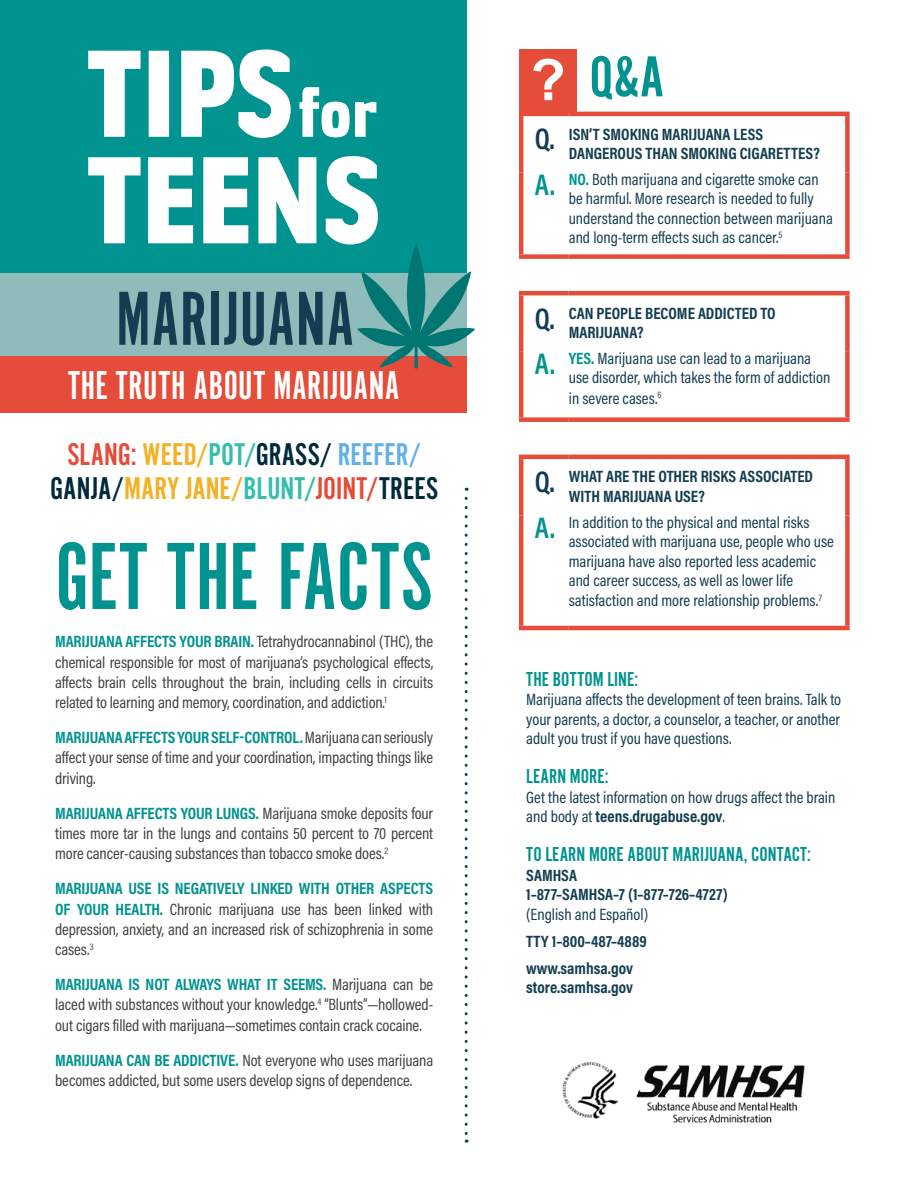
<style>
.page{position:relative;width:918px;height:1188px;background:#fff}
.page>*{position:absolute;margin:0;border:0;box-sizing:border-box;transform-origin:0 0}
.t1{font:99px "Alternate Got No 1 D";letter-spacing:.005em;color:#009390}
.t2{font:79.5px "Alternate Got No 1 D";letter-spacing:.01em;color:#133d50}
.t3{font:60px "Alternate Got No 2 D";color:#009390}
.t4{font:700 57.6px "Arial";color:#fff}
.t5{font:41.85px "Alternate Got No 1 D";letter-spacing:.01em;color:#fff}
.t6{font:32.7px/34.3px "Alternate Got No 2 D";letter-spacing:.005em;color:#002a3b;text-align:center}
.Body_Copy_1{font:600 30px "Acumin Pro Cond";color:#133d50}
.Body_Copy_1-2{font:600 30px "Acumin Pro Cond";color:#009390}
.Body_Copy_1-3{font:21px "Alternate Got No 2 D";color:#009390}
.Body_Copy_1-4{font:16.5px/20.2px "Acumin Pro Cond";letter-spacing:-.01em;color:#414042;text-align:justify}
.Body_Copy_1-5{font:16.5px/19.5px "Acumin Pro Cond";color:#133d50}
.Body_Copy_1-6{font:700 16.5px/19.5px "Acumin Pro Cond";color:#133d50}
.s1{color:#e54c39}
.s2{color:#f3b125}
.s3{color:#36bead}
.s4{color:#61b1e8}
.s5{font-weight:700;color:#009390}
.s6{font-weight:700}
</style>
<div class="page">
<div style="left:0;top:0;width:466px;height:380px;background:#009390"></div>
<div style="left:0;top:355px;width:466px;height:58px;background:#e54c39"></div>
<div style="left:0;top:273px;width:466px;height:82px;background:#8ebcbb"></div>
<svg style="left:88px;top:50px;width:203px;height:88px"></svg>
<svg style="left:300px;top:87px;width:76px;height:50px"></svg>
<div style="left:519px;top:50px;width:58px;height:63px;background:#e54c39"></div>
<svg style="left:465px;top:498px;width:3px;height:645px"></svg>
<svg style="left:88px;top:156px;width:387px;height:213px"></svg>
<hr style="left:519px;top:112px;width:50px;height:4px;background:#e54c39">
<hr style="left:519px;top:116px;width:4px;height:57px;background:#e54c39">
<hr style="left:569px;top:112px;width:281px;height:4px;background:#e54c39">
<div style="left:845px;top:116px;width:5px;height:57px;background:#e54c39"></div>
<hr style="left:519px;top:173px;width:4px;height:81px;background:#e54c39">
<div style="left:845px;top:173px;width:5px;height:81px;background:#e54c39"></div>
<div style="left:519px;top:254px;width:50px;height:5px;background:#e54c39"></div>
<div style="left:569px;top:254px;width:281px;height:5px;background:#e54c39"></div>
<hr style="left:519px;top:291px;width:50px;height:4px;background:#e54c39">
<hr style="left:519px;top:295px;width:4px;height:57px;background:#e54c39">
<hr style="left:569px;top:291px;width:281px;height:4px;background:#e54c39">
<div style="left:845px;top:295px;width:5px;height:57px;background:#e54c39"></div>
<hr style="left:519px;top:352px;width:4px;height:65px;background:#e54c39">
<div style="left:845px;top:352px;width:5px;height:65px;background:#e54c39"></div>
<div style="left:519px;top:417px;width:50px;height:5px;background:#e54c39"></div>
<div style="left:569px;top:417px;width:281px;height:5px;background:#e54c39"></div>
<hr style="left:519px;top:455px;width:50px;height:4px;background:#e54c39">
<hr style="left:519px;top:459px;width:4px;height:56px;background:#e54c39">
<hr style="left:569px;top:455px;width:281px;height:4px;background:#e54c39">
<div style="left:845px;top:459px;width:5px;height:56px;background:#e54c39"></div>
<hr style="left:519px;top:515px;width:4px;height:111px;background:#e54c39">
<div style="left:845px;top:515px;width:5px;height:111px;background:#e54c39"></div>
<hr style="left:519px;top:626px;width:50px;height:4px;background:#e54c39">
<hr style="left:569px;top:626px;width:281px;height:4px;background:#e54c39">
<img style="left:562px;top:1062px;width:57px;height:56px">
<img style="left:636px;top:1065px;width:169px;height:58px">
<p class="t2" style="left:116px;top:277px;width:240px">MARIJUANA</p>
<p class="t5" style="left:68px;top:363px;width:333px">THE TRUTH ABOUT MARIJUANA</p>
<p class="t6" style="left:50px;top:438px;width:390px"><span class="s1">SLANG:</span> <span class="s2">WEED/</span><span class="s3">POT/</span>GRASS/ <span class="s4">REEFER/<br></span>GANJA/<span class="s2">MARY JANE/</span><span class="s3">BLUNT/</span><span class="s1">JOINT/</span>TREES</p>
<p class="t1" style="left:55px;top:524px;width:379px">GET THE FACTS</p>
<p class="Body_Copy_1-4" style="left:55px;top:631px;width:380px"><span class="s5">MARIJUANA AFFECTS YOUR BRAIN.</span> Tetrahydrocannabinol (THC), the chemical responsible for most of marijuana’s psychological effects, affects brain cells throughout the brain, including cells in circuits related to learning and memory, coordination, and addiction.<sup>1</sup></p>
<p class="Body_Copy_1-4" style="left:55px;top:727px;width:380px"><span class="s5">MARIJUANA AFFECTS YOUR SELF-CONTROL.</span> Marijuana can seriously affect your sense of time and your coordination, impacting things like driving.</p>
<p class="Body_Copy_1-4" style="left:55px;top:803px;width:380px"><span class="s5">MARIJUANA AFFECTS YOUR LUNGS.</span> Marijuana smoke deposits four times more tar in the lungs and contains 50 percent to 70 percent more cancer-causing substances than tobacco smoke does.<sup>2</sup></p>
<p class="Body_Copy_1-4" style="left:55px;top:878px;width:380px"><span class="s5">MARIJUANA USE IS NEGATIVELY LINKED WITH OTHER ASPECTS OF YOUR HEALTH.</span> Chronic marijuana use has been linked with depression, anxiety, and an increased risk of schizophrenia in some cases.<sup>3</sup></p>
<p class="Body_Copy_1-4" style="left:55px;top:974px;width:380px"><span class="s5">MARIJUANA IS NOT ALWAYS WHAT IT SEEMS.</span> Marijuana can be laced with substances without your knowledge.<sup>4</sup> “Blunts”—hollowed-</p>
<p class="Body_Copy_1-4" style="left:55px;top:1015px;width:368px">out cigars filled with marijuana—sometimes contain crack cocaine.</p>
<p class="Body_Copy_1-4" style="left:55px;top:1050px;width:380px"><span class="s5">MARIJUANA CAN BE ADDICTIVE.</span> Not everyone who uses marijuana becomes addicted, but some users develop signs of dependence.</p>
<p class="t4" style="left:530px;top:39px;width:37px">?</p>
<p class="t3" style="left:589px;top:45px;width:76px">Q&amp;A</p>
<p class="Body_Copy_1" style="left:535px;top:119px;width:22px">Q.</p>
<p class="Body_Copy_1-6" style="left:569px;top:124px;width:253px">ISN’T SMOKING MARIJUANA LESS<br>DANGEROUS THAN SMOKING CIGARETTES?</p>
<p class="Body_Copy_1-2" style="left:535px;top:165px;width:22px">A.</p>
<p class="Body_Copy_1-5" style="left:569px;top:169px;width:266px"><span class="s5">NO.</span> Both marijuana and cigarette smoke can be harmful. More research is needed to fully understand the connection between marijuana and long-term effects such as cancer.<sup>5</sup></p>
<p class="Body_Copy_1" style="left:535px;top:299px;width:22px">Q.</p>
<p class="Body_Copy_1-6" style="left:569px;top:303px;width:208px">CAN PEOPLE BECOME ADDICTED TO<br>MARIJUANA?</p>
<p class="Body_Copy_1-2" style="left:535px;top:344px;width:22px">A.</p>
<p class="Body_Copy_1-5" style="left:569px;top:348px;width:263px"><span class="s5">YES.</span> Marijuana use can lead to a marijuana use disorder, which takes the form of addiction in severe cases.<sup>6</sup></p>
<p class="Body_Copy_1" style="left:535px;top:462px;width:22px">Q.</p>
<p class="Body_Copy_1-6" style="left:569px;top:467px;width:246px">WHAT ARE THE OTHER RISKS ASSOCIATED<br>WITH MARIJUANA USE?</p>
<p class="Body_Copy_1-2" style="left:535px;top:508px;width:22px">A.</p>
<p class="Body_Copy_1-5" style="left:569px;top:512px;width:267px">In addition to the physical and mental risks associated with marijuana use, people who use marijuana have also reported less academic and career success, as well as lower life satisfaction and more relationship problems.<sup>7</sup></p>
<p class="Body_Copy_1-3" style="left:526px;top:668px;width:114px">THE BOTTOM LINE:</p>
<p class="Body_Copy_1-5" style="left:526px;top:690px;width:316px;text-align:justify">Marijuana affects the development of teen brains. Talk to your parents, a doctor, a counselor, a teacher, or another adult you trust if you have questions.</p>
<p class="Body_Copy_1-3" style="left:526px;top:765px;width:84px">LEARN MORE:</p>
<p class="Body_Copy_1-5" style="left:526px;top:787px;width:311px">Get the latest information on how drugs affect the brain and body at <span class="s6">teens.drugabuse.gov</span>.</p>
<p class="Body_Copy_1-3" style="left:526px;top:843px;width:286px">TO LEARN MORE ABOUT MARIJUANA, CONTACT:</p>
<p class="Body_Copy_1-6" style="left:526px;top:865px;width:52px">SAMHSA</p>
<p class="Body_Copy_1-6" style="left:526px;top:885px;width:203px">1–877–SAMHSA–7 (1–877–726–4727)</p>
<p class="Body_Copy_1-5" style="left:526px;top:904px;width:124px">(English and Español)</p>
<p class="Body_Copy_1-6" style="left:526px;top:931px;width:122px">TTY 1–800–487–4889</p>
<p class="Body_Copy_1-6" style="left:526px;top:958px;width:108px">www.samhsa.gov store.samhsa.gov</p>
</div>
